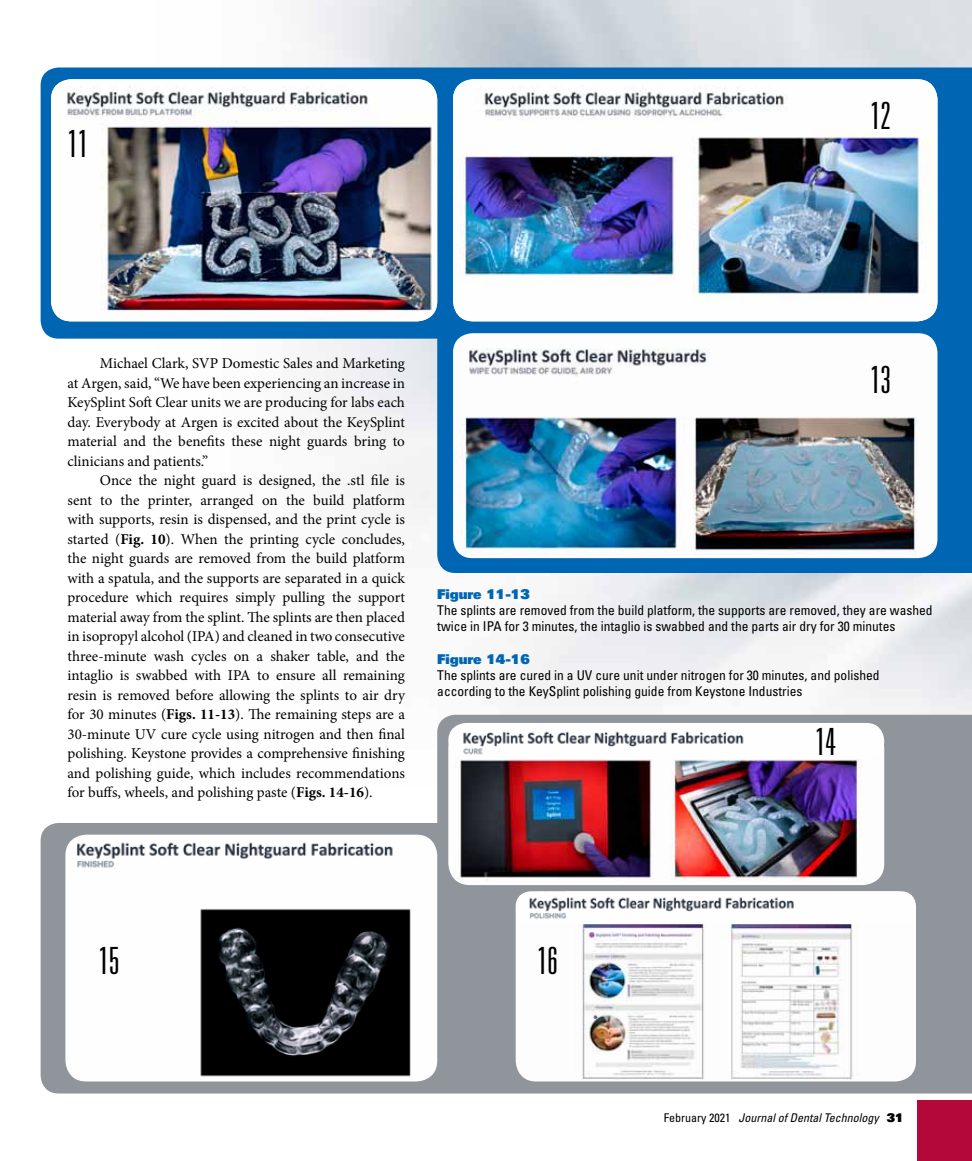
<style>
.page{position:relative;width:972px;height:1161px;background:#fff}
.page>*{position:absolute;margin:0;border:0;box-sizing:border-box;transform-origin:0 0}
.t1{font:300 ultra-condensed 37.5px "Univers LT Std";color:#000}
.t2{font:15px/19.5px "Minion Pro";color:#000;text-align:justify}
.t3{font:condensed 13.5px/16.2px "Univers LT Std";color:#000}
.t4{font:13.5px "Univers LT Std X Black";color:#0066b3}
.t5{font:italic condensed 12px "Univers LT Std";color:#000}
.s1{font-weight:700}
.s2{font-style:normal}
.s3{font-family:"Univers LT Std X Black";font-style:normal;font-stretch:normal}
</style>
<div class="page">
<img style="left:155px;top:0;width:817px;height:715px">
<div style="left:41px;top:823px;width:931px;height:270px;background:#8f959b"></div>
<div style="left:437px;top:715px;width:535px;height:249px;background:#8f959b"></div>
<div style="left:437px;top:339px;width:535px;height:234px;background:#0066b3"></div>
<div style="left:41px;top:68px;width:931px;height:271px;background:#0066b3"></div>
<div style="left:918px;top:1101px;width:54px;height:60px;background:#b30838"></div>
<img style="left:51px;top:79px;width:386px;height:242px">
<img style="left:453px;top:79px;width:485px;height:242px">
<img style="left:453px;top:333px;width:485px;height:225px">
<img style="left:65px;top:835px;width:372px;height:247px">
<img style="left:516px;top:924px;width:400px;height:158px">
<img style="left:516px;top:891px;width:400px;height:33px">
<img style="left:448px;top:759px;width:436px;height:126px">
<img style="left:448px;top:723px;width:436px;height:36px">
<h1 class="t1" style="left:68px;top:124px;width:22px">11</h1>
<h1 class="t1" style="left:870px;top:96px;width:22px">12</h1>
<p class="t2" style="left:68px;top:354px;width:339px;text-indent:32px">Michael Clark, SVP Domestic Sales and Marketing at Argen, said, “We have been experiencing an increase in KeySplint Soft Clear units we are producing for labs each day. Everybody at Argen is excited about the KeySplint material and the benefits these night guards bring to clinicians and patients.”</p>
<p class="t2" style="left:68px;top:471px;width:339px;text-indent:32px">Once the night guard is designed, the .stl file is sent to the printer, arranged on the build platform with supports, resin is dispensed, and the print cycle is started (<span class="s1">Fig. 10</span>). When the printing cycle concludes, the night guards are removed from the build platform with a spatula, and the supports are separated in a quick procedure which requires simply pulling the support material away from the splint. The splints are then placed in isopropyl alcohol (IPA) and cleaned in two consecutive three-minute wash cycles on a shaker table, and the intaglio is swabbed with IPA to ensure all remaining resin is removed before allowing the splints to air dry for 30 minutes (<span class="s1">Figs. 11-13</span>). The remaining steps are a 30-minute UV cure cycle using nitrogen and then final polishing. Keystone provides a comprehensive finishing and polishing guide, which includes recommendations for buffs, wheels, and polishing paste (<span class="s1">Figs. 14-16</span>).</p>
<h1 class="t1" style="left:870px;top:360px;width:22px">13</h1>
<p class="t4" style="left:437px;top:585px;width:94px">Figure 11-13</p>
<p class="t3" style="left:437px;top:602px;width:497px">The splints are removed from the build platform, the supports are removed, they are washed twice in IPA for 3 minutes, the intaglio is swabbed and the parts air dry for 30 minutes</p>
<p class="t4" style="left:437px;top:650px;width:94px">Figure 14-16</p>
<p class="t3" style="left:437px;top:667px;width:444px">The splints are cured in a UV cure unit under nitrogen for 30 minutes, and polished according to the KeySplint polishing guide from Keystone Industries</p>
<h1 class="t1" style="left:815px;top:722px;width:22px">14</h1>
<h1 class="t1" style="left:99px;top:941px;width:22px">15</h1>
<h1 class="t1" style="left:537px;top:941px;width:22px">16</h1>
<p class="t5" style="left:664px;top:1111px;width:241px"><span class="s2">February 2021</span> Journal of Dental Technology <span class="s3">31</span></p>
</div>
